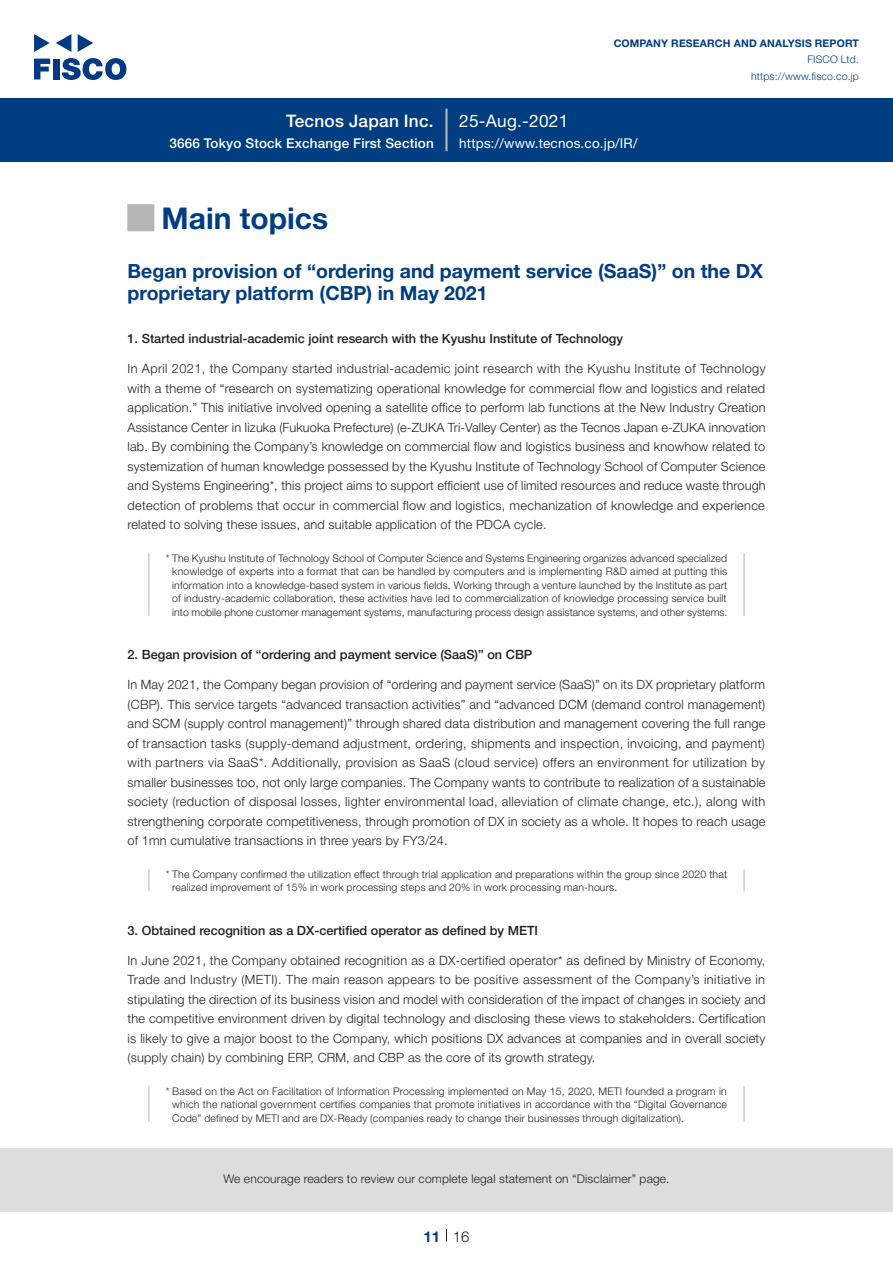
<style>
.page{position:relative;width:893px;height:1263px;background:#fff}
.page>*{position:absolute;margin:0;border:0;box-sizing:border-box;transform-origin:0 0}
.t1{font:700 30px "Helvetica Neue LT Std";color:#003d81}
.t2{font:27px "Hiragino UD Sans Std W6";color:#b5b5b6}
.t3{font:700 19.5px/22.5px "Helvetica Neue LT Std";color:#003d81}
.t4{font:500 17.25px "Helvetica Neue LT Std";letter-spacing:.015em;color:#fff}
.t5{font:17.25px "Helvetica Neue LT Std";letter-spacing:.015em;color:#fff}
.t6{font:300 15px "Helvetica Neue LT Std";color:#231f20}
.t7{font:700 15px "Helvetica Neue LT Std";color:#003d81}
.t8{font:500 13.5px "Helvetica Neue LT Std";letter-spacing:.015em;color:#fff}
.t9{font:13.5px "Helvetica Neue LT Std";letter-spacing:.015em;color:#fff}
.t10{font:300 12.75px/19.5px "Helvetica Neue LT Std";letter-spacing:.015em;color:#231f20;text-align:justify}
.t11{font:500 12.75px "Helvetica Neue LT Std";color:#231f20}
.t12{font:300 12px "Helvetica Neue LT Std";letter-spacing:.015em;color:#231f20}
.t13{font:300 10.5px/13.5px "Helvetica Neue LT Std";letter-spacing:.015em;color:#231f20;text-align:justify}
.t14{font:700 10.5px "Helvetica Neue LT Std";letter-spacing:.015em;color:#003d81}
.t15{font:300 10.5px/16.5px "Helvetica Neue LT Std";letter-spacing:.015em;color:#003d81;text-align:right}
</style>
<div class="page">
<div style="left:0;top:1148px;width:893px;height:64px;background:#ddd"></div>
<svg style="left:34px;top:59px;width:16px;height:20px"></svg>
<div style="left:53px;top:59px;width:6px;height:20px;background:#003a83"></div>
<svg style="left:62px;top:58px;width:64px;height:22px"></svg>
<svg style="left:34px;top:34px;width:16px;height:18px"></svg>
<svg style="left:78px;top:34px;width:15px;height:18px"></svg>
<svg style="left:56px;top:34px;width:15px;height:18px"></svg>
<div style="left:0;top:98px;width:893px;height:64px;background:#003d81"></div>
<hr style="left:445px;top:109px;width:3px;height:42px;background:#b5b5b6">
<svg style="left:446px;top:1229px;width:1px;height:13px"></svg>
<hr style="left:148px;top:553px;width:2px;height:63px;background:#d3d3d3">
<hr style="left:743px;top:553px;width:2px;height:63px;background:#d3d3d3">
<hr style="left:148px;top:869px;width:2px;height:22px;background:#d3d3d3">
<hr style="left:743px;top:869px;width:2px;height:22px;background:#d3d3d3">
<hr style="left:148px;top:1086px;width:2px;height:36px;background:#d3d3d3">
<hr style="left:743px;top:1086px;width:2px;height:36px;background:#d3d3d3">
<h3 class="t4" style="left:286px;top:110px;width:149px">Tecnos Japan Inc.</h3>
<p class="t8" style="left:169px;top:135px;width:266px">3666 Tokyo Stock Exchange First Section</p>
<h3 class="t5" style="left:459px;top:110px;width:111px">25-Aug.-2021</h3>
<p class="t14" style="left:614px;top:37px;width:247px">COMPANY RESEARCH AND ANALYSIS REPORT</p>
<p class="t15" style="left:751px;top:51px;width:109px">FISCO Ltd. https://www.fisco.co j p.</p>
<p class="t9" style="left:459px;top:135px;width:180px">https://www.tecnos.co j p. /IR/</p>
<h2 class="t2" style="left:128px;top:197px;width:28px">█</h2>
<h3 class="t3" style="left:128px;top:259px;width:637px">Began provision of “ordering and payment service (SaaS)” on the DX proprietary platform (CBP) in May 2021</h3>
<p class="t11" style="left:128px;top:331px;width:497px">1. Started industrial-academic joint research with the Kyushu Institute of Technology</p>
<p class="t10" style="left:128px;top:359px;width:640px">In April 2021, the Company started industrial-academic joint research with the Kyushu Institute of Technology with a theme of “research on systematizing operational knowledge for commercial flow and logistics and related application.” This initiative involved opening a satellite office to perform lab functions at the New Industry Creation Assistance Center in Iizuka (Fukuoka Prefecture) ( -e ZUKA Tri-Valley Center) as the Tecnos Japan -e ZUKA innovation lab. By combining the Company s’ knowledge on commercial flow and logistics business and knowhow related to systemization of human knowledge possessed by the Kyushu Institute of Technology School of Computer Science and Systems Engineering ,* this project aims to support efficient use of limited resources and reduce waste through detection of problems that occur in commercial flow and logistics, mechanization of knowledge and experience related to solving these issues, and suitable application of the PDCA cycle.</p>
<p class="t13" style="left:172px;top:551px;width:557px;text-indent:-6px">* The Kyushu Institute of Technology School of Computer Science and Systems Engineering organizes advanced specialized knowledge of experts into a format that can be handled by computers and is implementing R&amp;D aimed at putting this information into a knowledge-based system in various fields. Working through a venture launched by the Institute as part of industry-academic collaboration, these activities have led to commercialization of knowledge processing service built into mobile phone customer management systems, manufacturing process design assistance systems, and other systems.</p>
<p class="t11" style="left:128px;top:647px;width:406px">2. Began provision of “ordering and payment service (SaaS)” on CBP</p>
<p class="t10" style="left:128px;top:675px;width:639px">In May 2021, the Company began provision of “ordering and payment service (SaaS)” on its DX proprietary platform (CBP .) This service targets “advanced transaction activities” and “advanced DCM (demand control management( and SCM (supply control management)” through shared data distribution and management covering the full range of transaction tasks (supply-demand adjustment, ordering, shipments and inspection, invoicing, and payment( with partners via SaaS .* Additionally, provision as SaaS (cloud service) offers an environment for utilization by smaller businesses too, not only large companies. The Company wants to contribute to realization of a sustainable society (reduction of disposal losses, lighter environmental load, alleviation of climate change, etc ,). along with strengthening corporate competitiveness, through promotion of DX in society as a whole It. hopes to reach usage of 1mn cumulative transactions in three years by FY3/24.</p>
<p class="t13" style="left:172px;top:867px;width:556px;text-indent:-6px">* The Company confirmed the utilization effect through trial application and preparations within the group since 2020 that realized improvement of 15% in work processing steps and 20% in work processing man-hours.</p>
<p class="t11" style="left:128px;top:922px;width:412px">3. Obtained recognition as a DX-certified operator as defined by METI</p>
<p class="t10" style="left:128px;top:950px;width:640px">In June 2021, the Company obtained recognition as a DX-certified operator* as defined by Ministry of Economy, Trade and Industry (METI .) The main reason appears to be positive assessment of the Company s’ initiative in stipulating the direction of its business vision and model with consideration of the impact of changes in society and the competitive environment driven by digital technology and disclosing these views to stakeholders. Certification is likely to give a major boost to the Company, which positions DX advances at companies and in overall society (supply chain) by combining ERP, CRM, and CBP as the core of its growth strategy.</p>
<p class="t13" style="left:172px;top:1084px;width:556px;text-indent:-6px">* Based on the Act on Facilitation of Information Processing implemented on May 15, 2020, METI founded a program in which the national government certifies companies that promote initiatives in accordance with the “Digital Governance Code” defined by METI and are DX-Ready (companies ready to change their businesses through digitalization .(</p>
<h1 class="t1" style="left:162px;top:200px;width:168px">Main topics</h1>
<p class="t12" style="left:223px;top:1171px;width:448px">We encourage readers to review our complete legal statement on “Disclaimer” page.</p>
<p class="t7" style="left:423px;top:1227px;width:18px">11</p>
<p class="t6" style="left:453px;top:1227px;width:18px">16</p>
</div>
